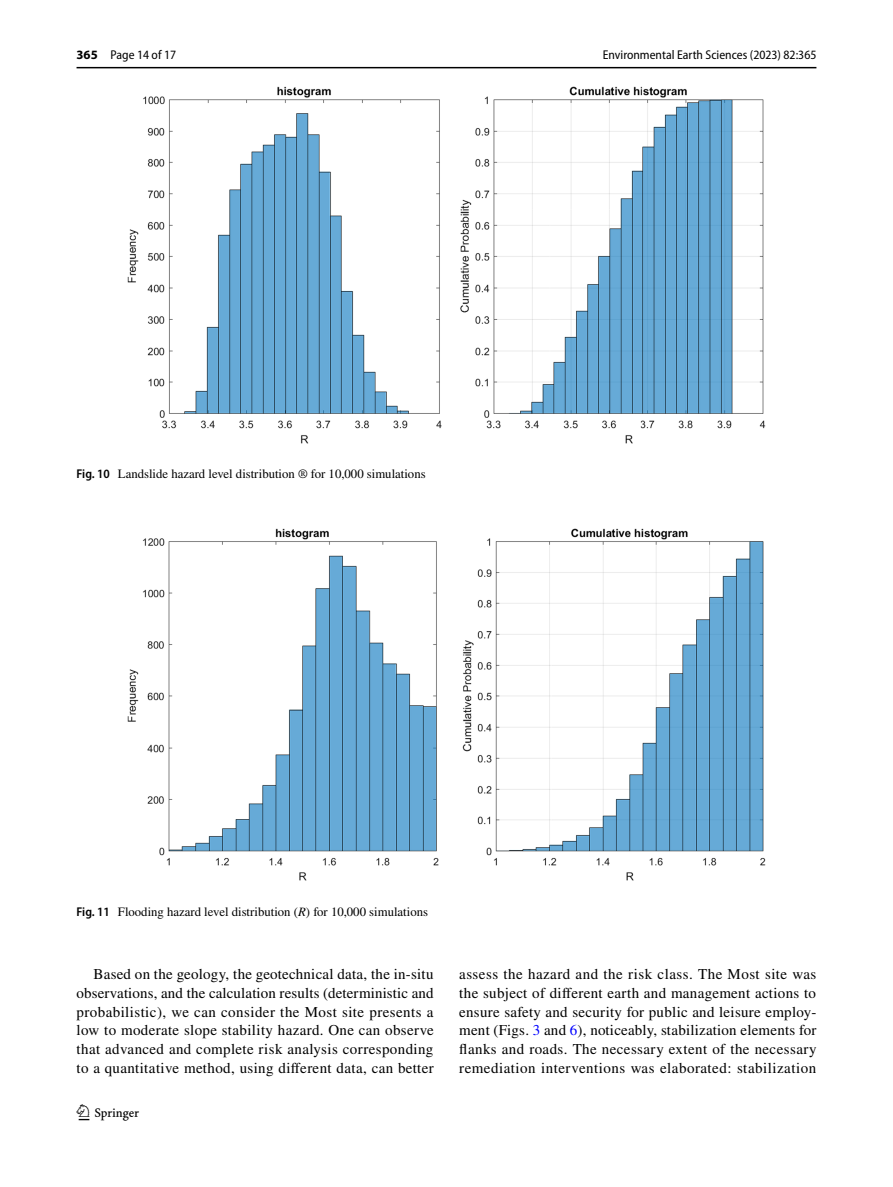
<style>
.page{position:relative;width:893px;height:1187px;background:#fff}
.page>*{position:absolute;margin:0;border:0;box-sizing:border-box;transform-origin:0 0}
.t1{font:22.5px "Springnew Regular 2";color:#000}
.t2{font:15px/18.8px "STIX";letter-spacing:.03em;color:#000;text-align:justify}
.t3{font:12.75px "STIX";color:#000}
.t4{font:semi-condensed 12.75px "Myriad Pro";color:#000}
.s1{font-weight:700;font-stretch:normal}
.s2{font-family:"Myriad Pro";font-weight:600;font-stretch:semi-condensed}
.s3{font-style:italic}
.s4{color:#00f}
</style>
<div class="page">
<hr style="left:77px;top:67px;width:739px;height:1px;background:#000">
<img style="left:128px;top:87px;width:637px;height:356px">
<img style="left:127px;top:528px;width:638px;height:352px">
<p class="t4" style="left:77px;top:48px;width:101px"><span class="s1">365</span> Page 14 of 17</p>
<p class="t3" style="left:77px;top:465px;width:351px"><span class="s2">Fig. 10</span> Landslide hazard level distribution ® for 10,000 simulations</p>
<p class="t3" style="left:77px;top:902px;width:353px"><span class="s2">Fig. 11</span> Flooding hazard level distribution (<span class="s3">R</span>) for 10,000 simulations</p>
<p class="t4" style="left:603px;top:48px;width:215px">Environmental Earth Sciences (2023) 82:365</p>
<p class="t2" style="left:77px;top:965px;width:359px;text-indent:17px">Based on the geology, the geotechnical data, the in-situ observations, and the calculation results (deterministic and probabilistic), we can consider the Most site presents a low to moderate slope stability hazard. One can observe that advanced and complete risk analysis corresponding to a quantitative method, using different data, can better</p>
<p class="t2" style="left:459px;top:965px;width:359px">assess the hazard and the risk class. The Most site was the subject of different earth and management actions to ensure safety and security for public and leisure employ&shy;ment (Figs. <span class="s4">3</span> and <span class="s4">6</span>), noticeably, stabilization elements for flanks and roads. The necessary extent of the necessary remediation interventions was elaborated: stabilization</p>
<h1 class="t1" style="left:79px;top:1104px;width:62px">1 3</h1>
</div>
